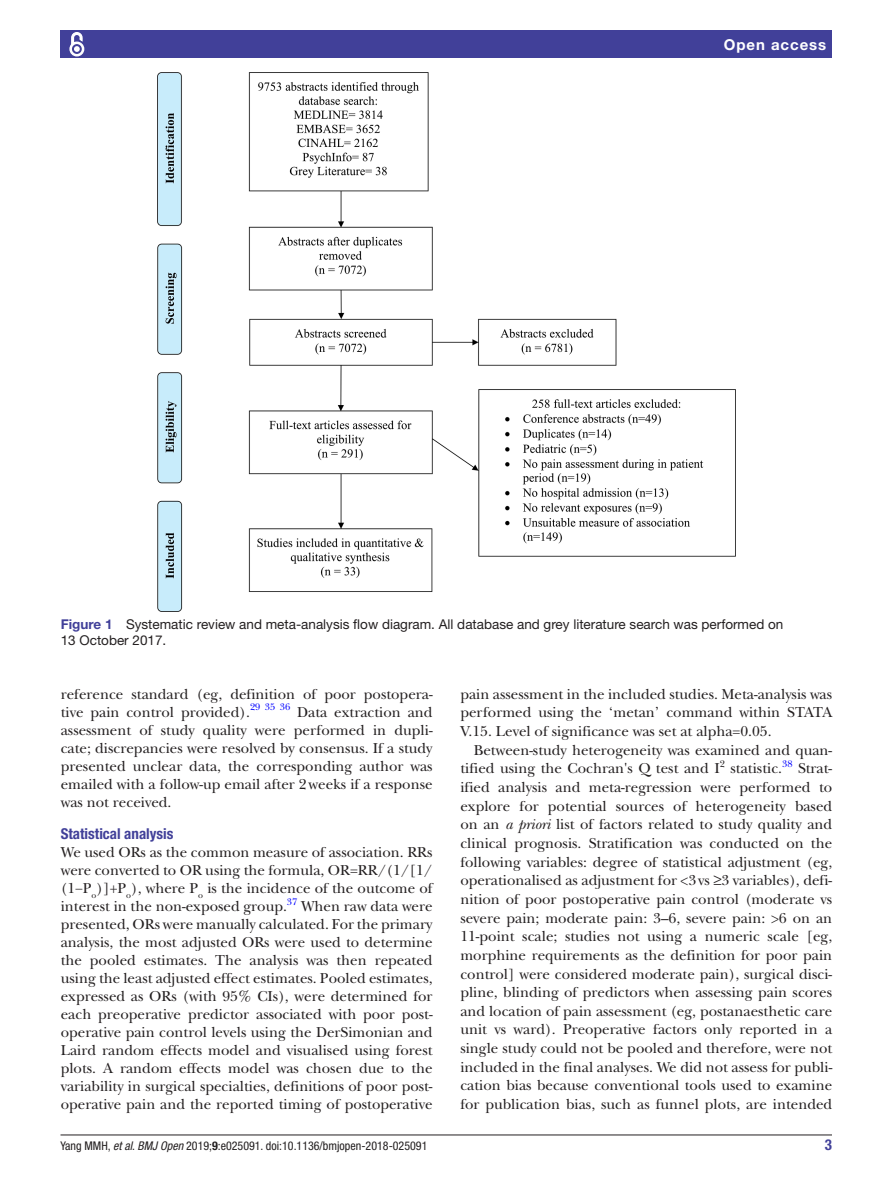
<style>
.page{position:relative;width:893px;height:1191px;background:#fff}
.page>*{position:absolute;margin:0;border:0;box-sizing:border-box;transform-origin:0 0}
.t1{font:15px/18.6px "New Baskerville";color:#231f20;text-align:justify}
.t2{font:700 condensed 15px "Helvetica Neue LT Std";color:#414099}
.t3{font:700 15px "Helvetica Neue LT Std";letter-spacing:.065em;color:#fff}
.t4{font:13.5px/16.2px "Helvetica Neue LT Std";color:#231f20}
.t5{font:condensed 12px "Helvetica Neue LT Std";color:#231f20}
.t6{font:9.9px "New Baskerville";color:#00f}
.t7{font:9.9px "New Baskerville";color:#231f20}
.s1{font-weight:700;color:#414099}
.s2{font-style:italic}
.s3{font-weight:700}
</style>
<div class="page">
<hr style="left:61px;top:1134px;width:771px;height:1px;background:#231f20">
<div style="left:61px;top:31px;width:771px;height:27px;background:#414099"></div>
<svg style="left:69px;top:32px;width:16px;height:25px"></svg>
<img style="left:157px;top:73px;width:579px;height:538px">
<p class="t3" style="left:724px;top:35px;width:104px">Open access</p>
<p class="t4" style="left:61px;top:616px;width:724px"><span class="s1">Figure 1</span> Systematic review and meta-analysis flow diagram. All database and grey literature search was performed on<br>13 October 2017.</p>
<p class="t1" style="left:61px;top:685px;width:373px;line-height:18px">reference standard (eg, definition of poor postopera&shy;tive pain control provided).</p>
<p class="t6" style="left:250px;top:701px;width:42px">29 35 36</p>
<p class="t1" style="left:61px;top:703px;width:373px;line-height:18px;text-indent:236px">Data extraction and assessment of study quality were performed in dupli&shy;cate; discrepancies were resolved by consensus. If a study presented unclear data, the corresponding author was emailed with a follow-up email after 2weeks if a response was not received.</p>
<p class="t2" style="left:61px;top:824px;width:114px">Statistical analysis</p>
<p class="t1" style="left:61px;top:843px;width:373px;line-height:18px">We used ORs as the common measure of association. RRs were converted to OR using the formula, OR=RR/(1/[1/ (1−P<sub>o</sub>)]+P<sub>o</sub>), where P<sub>o</sub> is the incidence of the outcome of interest in the non-exposed group.</p>
<p class="t6" style="left:287px;top:895px;width:12px">37</p>
<p class="t1" style="left:61px;top:897px;width:373px;line-height:18px;text-indent:240px">When raw data were presented, ORs were manually calculated. For the primary analysis, the most adjusted ORs were used to determine the pooled estimates. The analysis was then repeated using the least adjusted effect estimates. Pooled estimates, expressed as ORs (with 95% CIs), were determined for each preoperative predictor associated with poor post&shy;operative pain control levels using the DerSimonian and Laird random effects model and visualised using forest plots. A random effects model was chosen due to the variability in surgical specialties, definitions of poor post&shy;operative pain and the reported timing of postoperative</p>
<p class="t1" style="left:460px;top:684px;width:373px">pain assessment in the included studies. Meta-analysis was performed using the ‘metan’ command within STATA V.15. Level of significance was set at alpha=0.05.</p>
<p class="t1" style="left:460px;top:740px;width:373px;text-indent:14px">Between-study heterogeneity was examined and quan&shy;tified using the Cochran's Q test and I</p>
<p class="t7" style="left:720px;top:757px;width:7px">2</p>
<p class="t1" style="left:730px;top:759px;width:53px">statistic.</p>
<p class="t6" style="left:782px;top:757px;width:12px">38</p>
<p class="t1" style="left:460px;top:759px;width:373px;text-indent:338px">Strat&shy;ified analysis and meta-regression were performed to explore for potential sources of heterogeneity based on an <span class="s2">a priori</span> list of factors related to study quality and clinical prognosis. Stratification was conducted on the following variables: degree of statistical adjustment (eg, operationalised as adjustment for &lt;3vs ≥3 variables), defi&shy;nition of poor postoperative pain control (moderate vs severe pain; moderate pain: 3–6, severe pain: &gt;6 on an 11-point scale; studies not using a numeric scale [eg, morphine requirements as the definition for poor pain control] were considered moderate pain), surgical disci&shy;pline, blinding of predictors when assessing pain scores and location of pain assessment (eg, postanaesthetic care unit vs ward). Preoperative factors only reported in a single study could not be pooled and therefore, were not included in the final analyses. We did not assess for publi&shy;cation bias because conventional tools used to examine for publication bias, such as funnel plots, are intended</p>
<p class="t5" style="left:61px;top:1138px;width:368px">Yang MMH, <span class="s2">et al</span>. <span class="s2">BMJ Open</span> 2019;<span class="s3">9</span>:e025091. doi:10.1136/bmjopen-2018-025091</p>
<p class="t2" style="left:825px;top:1135px;width:9px">3</p>
</div>
